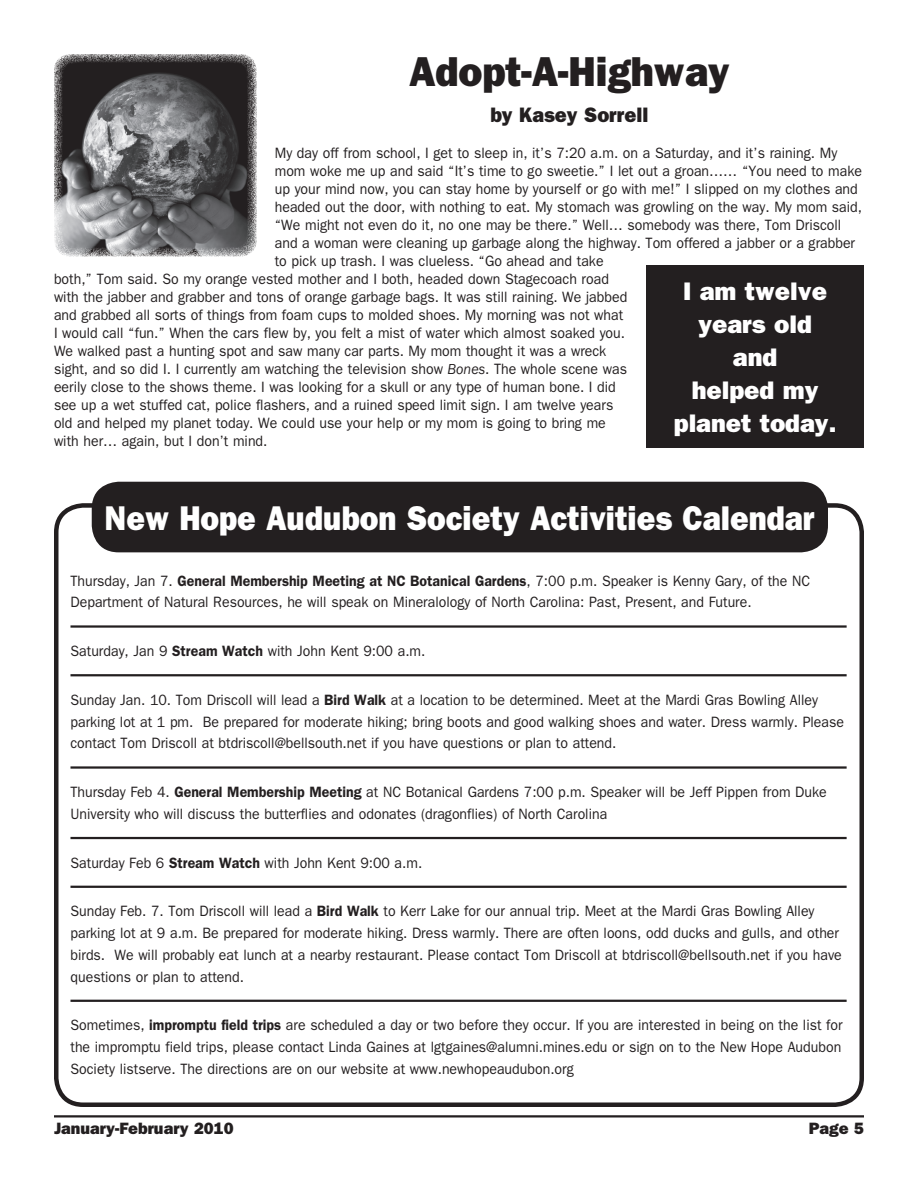
<style>
.page{position:relative;width:918px;height:1188px;background:#fff}
.page>*{position:absolute;margin:0;border:0;box-sizing:border-box;transform-origin:0 0}
.t1{font:800 42px "Franklin Gothic";color:#231f20;scale:.95 1}
.t2{font:800 34.5px "Franklin Gothic";color:#fff;scale:.9 1}
.t3{font:800 25.5px/33px "Franklin Gothic";color:#fff;text-align:center}
.t4{font:800 21px "Franklin Gothic";color:#231f20;scale:.95 1}
.t5{font:800 16.5px "Franklin Gothic";color:#231f20}
.t6{font:15px/21.8px "Franklin Gothic";color:#231f20;scale:.94 1}
.s1{font-style:italic}
.s2{font-weight:600}
</style>
<div class="page">
<hr style="left:54px;top:1115px;width:810px;height:3px;background:#231f20">
<div style="left:54px;top:503px;width:810px;height:604px;border:4px solid #231f20;border-radius:27px"></div>
<hr style="left:70px;top:625px;width:777px;height:3px;background:#231f20">
<hr style="left:70px;top:674px;width:777px;height:2px;background:#231f20">
<hr style="left:70px;top:766px;width:777px;height:3px;background:#231f20">
<hr style="left:70px;top:837px;width:777px;height:2px;background:#231f20">
<hr style="left:70px;top:886px;width:777px;height:2px;background:#231f20">
<hr style="left:70px;top:1000px;width:777px;height:2px;background:#231f20">
<div style="left:92px;top:482px;width:736px;height:70px;background:#231f20;border-radius:27px"></div>
<div style="left:646px;top:266px;width:218px;height:182px;background:#231f20"></div>
<img style="left:54px;top:54px;width:203px;height:203px">
<h1 class="t1" style="left:409px;top:46px;width:339px">Adopt-A-Highway</h1>
<h3 class="t4" style="left:490px;top:102px;width:168px">by Kasey Sorrell</h3>
<p class="t6" style="left:275px;top:142px;width:600px">My day off from school, I get to sleep in, it’s 7:20 a.m. on a Saturday, and it’s raining. My</p>
<p class="t6" style="left:275px;top:160px;width:626px">mom woke me up and said “It’s time to go sweetie.” I let out a groan…… “You need to make</p>
<p class="t6" style="left:275px;top:178px;width:622px">up your mind now, you can stay home by yourself or go with me!” I slipped on my clothes and</p>
<p class="t6" style="left:275px;top:196px;width:626px">headed out the door, with nothing to eat. My stomach was growling on the way. My mom said,</p>
<p class="t6" style="left:275px;top:214px;width:604px">“We might not even do it, no one may be there.” Well… somebody was there, Tom Driscoll</p>
<p class="t6" style="left:275px;top:232px;width:619px">and a woman were cleaning up garbage along the highway. Tom offered a jabber or a grabber</p>
<p class="t6" style="left:275px;top:250px;width:351px">to pick up trash. I was clueless. “Go ahead and take</p>
<p class="t6" style="left:54px;top:268px;width:592px">both,” Tom said. So my orange vested mother and I both, headed down Stagecoach road</p>
<p class="t6" style="left:54px;top:286px;width:611px">with the jabber and grabber and tons of orange garbage bags. It was still raining. We jabbed</p>
<p class="t6" style="left:54px;top:304px;width:607px">and grabbed all sorts of things from foam cups to molded shoes. My morning was not what</p>
<p class="t6" style="left:54px;top:322px;width:609px">I would call “fun.” When the cars flew by, you felt a mist of water which almost soaked you.</p>
<p class="t6" style="left:54px;top:340px;width:589px">We walked past a hunting spot and saw many car parts. My mom thought it was a wreck</p>
<p class="t6" style="left:54px;top:358px;width:611px">sight, and so did I. I currently am watching the television show <span class="s1">Bones</span>. The whole scene was</p>
<p class="t6" style="left:54px;top:376px;width:599px">eerily close to the shows theme. I was looking for a skull or any type of human bone. I did</p>
<p class="t6" style="left:54px;top:394px;width:597px">see up a wet stuffed cat, police flashers, and a ruined speed limit sign. I am twelve years</p>
<p class="t6" style="left:54px;top:412px;width:589px">old and helped my planet today. We could use your help or my mom is going to bring me</p>
<p class="t6" style="left:54px;top:430px;width:229px">with her… again, but I don’t mind.</p>
<h3 class="t3" style="left:674px;top:275px;width:164px">I am twelve years old and<br>helped my planet today.</h3>
<h2 class="t2" style="left:105px;top:498px;width:791px">New Hope Audubon Society Activities Calendar</h2>
<p class="t6" style="left:70px;top:570px;width:788px">Thursday, Jan 7. <span class="s2">General Membership Meeting at NC Botanical Gardens</span>, 7:00 p.m. Speaker is Kenny Gary, of the NC<br>Department of Natural Resources, he will speak on Mineralology of North Carolina: Past, Present, and Future.</p>
<p class="t6" style="left:70px;top:640px;width:379px">Saturday, Jan 9 <span class="s2">Stream Watch</span> with John Kent 9:00 a.m.</p>
<p class="t6" style="left:70px;top:689px;width:825px">Sunday Jan. 10. Tom Driscoll will lead a <span class="s2">Bird Walk</span> at a location to be determined. Meet at the Mardi Gras Bowling Alley parking lot at 1 pm. Be prepared for moderate hiking; bring boots and good walking shoes and water. Dress warmly. Please contact Tom Driscoll at btdriscoll@bellsouth.net if you have questions or plan to attend.</p>
<p class="t6" style="left:70px;top:781px;width:806px">Thursday Feb 4. <span class="s2">General Membership Meeting</span> at NC Botanical Gardens 7:00 p.m. Speaker will be Jeff Pippen from Duke<br>University who will discuss the butterflies and odonates (dragonflies) of North Carolina</p>
<p class="t6" style="left:70px;top:852px;width:376px">Saturday Feb 6 <span class="s2">Stream Watch</span> with John Kent 9:00 a.m.</p>
<p class="t6" style="left:70px;top:901px;width:822px">Sunday Feb. 7. Tom Driscoll will lead a <span class="s2">Bird Walk</span> to Kerr Lake for our annual trip. Meet at the Mardi Gras Bowling Alley parking lot at 9 a.m. Be prepared for moderate hiking. Dress warmly. There are often loons, odd ducks and gulls, and other birds. We will probably eat lunch at a nearby restaurant. Please contact Tom Driscoll at btdriscoll@bellsouth.net if you have questions or plan to attend.</p>
<p class="t6" style="left:71px;top:1015px;width:823px;text-align:justify">Sometimes, <span class="s2">impromptu field trips</span> are scheduled a day or two before they occur. If you are interested in being on the list for the impromptu field trips, please contact Linda Gaines at lgtgaines@alumni.mines.edu or sign on to the New Hope Audubon Society listserve. The directions are on our website at www.newhopeaudubon.org</p>
<p class="t5" style="left:54px;top:1119px;width:181px">January-February 2010</p>
<p class="t5" style="left:809px;top:1119px;width:57px">Page 5</p>
</div>
